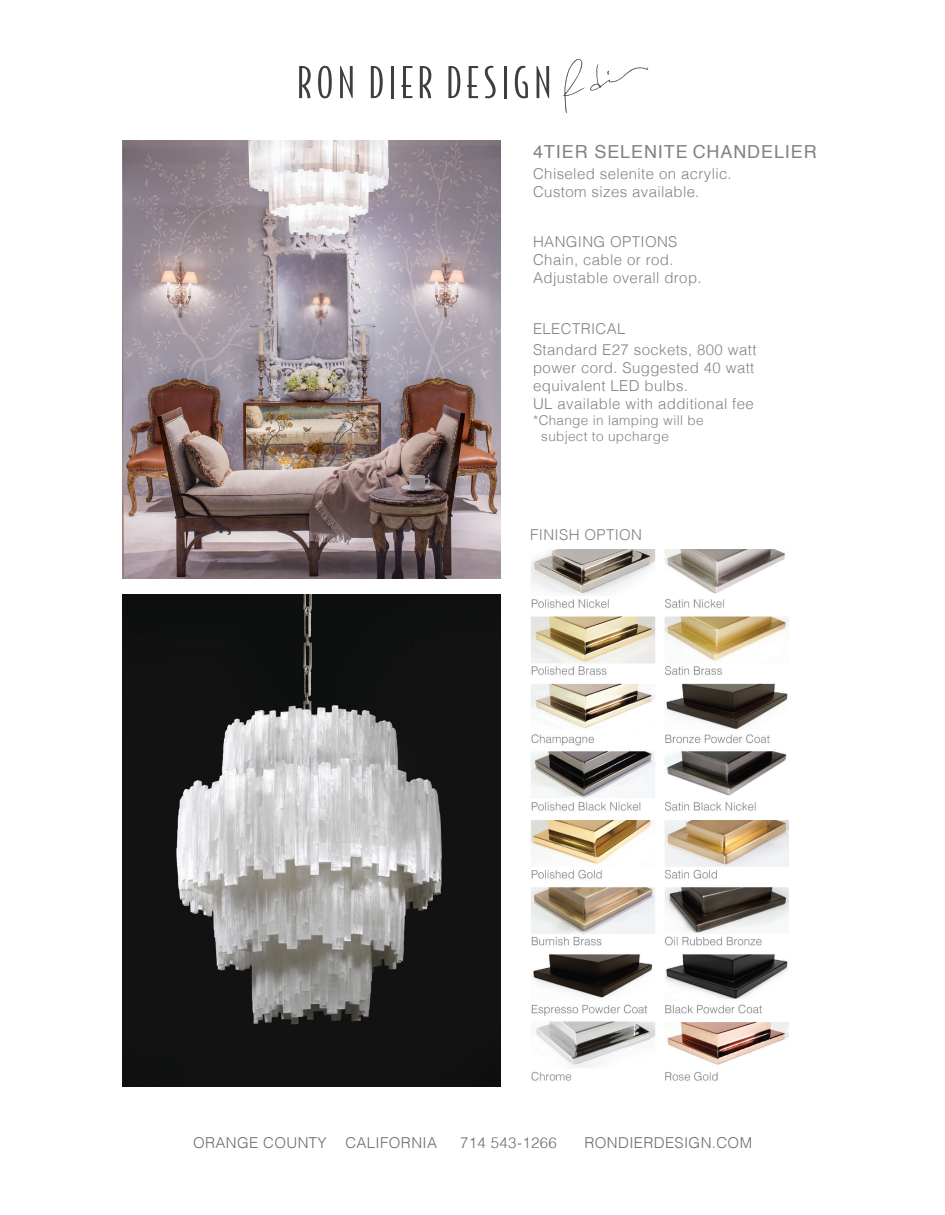
<style>
.page{position:relative;width:945px;height:1215px;background:#fff}
.page>*{position:absolute;margin:0;border:0;box-sizing:border-box;transform-origin:0 0}
.t1{font:18px "Helvetica";letter-spacing:.05em;color:#808285}
.t2{font:300 15px/18px "Helvetica";letter-spacing:.025em;color:#808385}
.t3{font:300 15px "Helvetica";letter-spacing:.025em;color:#6c6d70}
.t4{font:300 13.5px/16.2px "Helvetica";letter-spacing:.025em;color:#808385}
</style>
<div class="page">
<svg style="left:299px;top:66px;width:12px;height:32px"></svg>
<svg style="left:318px;top:66px;width:14px;height:32px"></svg>
<svg style="left:340px;top:66px;width:13px;height:32px"></svg>
<svg style="left:371px;top:66px;width:12px;height:32px"></svg>
<hr style="left:391px;top:66px;width:3px;height:32px;background:#3e3e3f">
<svg style="left:402px;top:66px;width:10px;height:32px"></svg>
<svg style="left:420px;top:66px;width:11px;height:32px"></svg>
<svg style="left:448px;top:66px;width:12px;height:32px"></svg>
<svg style="left:467px;top:66px;width:11px;height:32px"></svg>
<svg style="left:485px;top:66px;width:11px;height:32px"></svg>
<hr style="left:504px;top:66px;width:3px;height:32px;background:#3e3e3f">
<svg style="left:515px;top:66px;width:13px;height:32px"></svg>
<svg style="left:537px;top:66px;width:12px;height:32px"></svg>
<svg style="left:563px;top:58px;width:86px;height:55px"></svg>
<img style="left:531px;top:550px;width:258px;height:261px">
<img style="left:531px;top:821px;width:258px;height:260px">
<img style="left:122px;top:140px;width:378px;height:439px">
<img style="left:122px;top:594px;width:378px;height:493px">
<p class="t1" style="left:533px;top:138px;width:285px">4TIER SELENITE CHANDELIER</p>
<p class="t2" style="left:533px;top:163px;width:200px">Chiseled selenite on acrylic.<br>Custom sizes available.</p>
<p class="t2" style="left:533px;top:231px;width:146px">HANGING OPTIONS</p>
<p class="t2" style="left:533px;top:250px;width:170px">Chain, cable or rod.<br>Adjustable overall drop.</p>
<p class="t2" style="left:533px;top:319px;width:94px">ELECTRICAL</p>
<p class="t2" style="left:533px;top:340px;width:225px">Standard E27 sockets, 800 watt power cord. Suggested 40 watt equivalent LED bulbs.<br>UL available with additional fee</p>
<p class="t4" style="left:541px;top:411px;width:164px;text-indent:-8px">*Change in lamping will be subject to upcharge</p>
<p class="t2" style="left:530px;top:525px;width:114px">FINISH OPTION</p>
<p class="t3" style="left:193px;top:1130px;width:245px">ORANGE COUNTY CALIFORNIA</p>
<p class="t3" style="left:460px;top:1130px;width:98px">714 543-1266</p>
<p class="t3" style="left:585px;top:1130px;width:169px">RONDIERDESIGN.COM</p>
</div>
